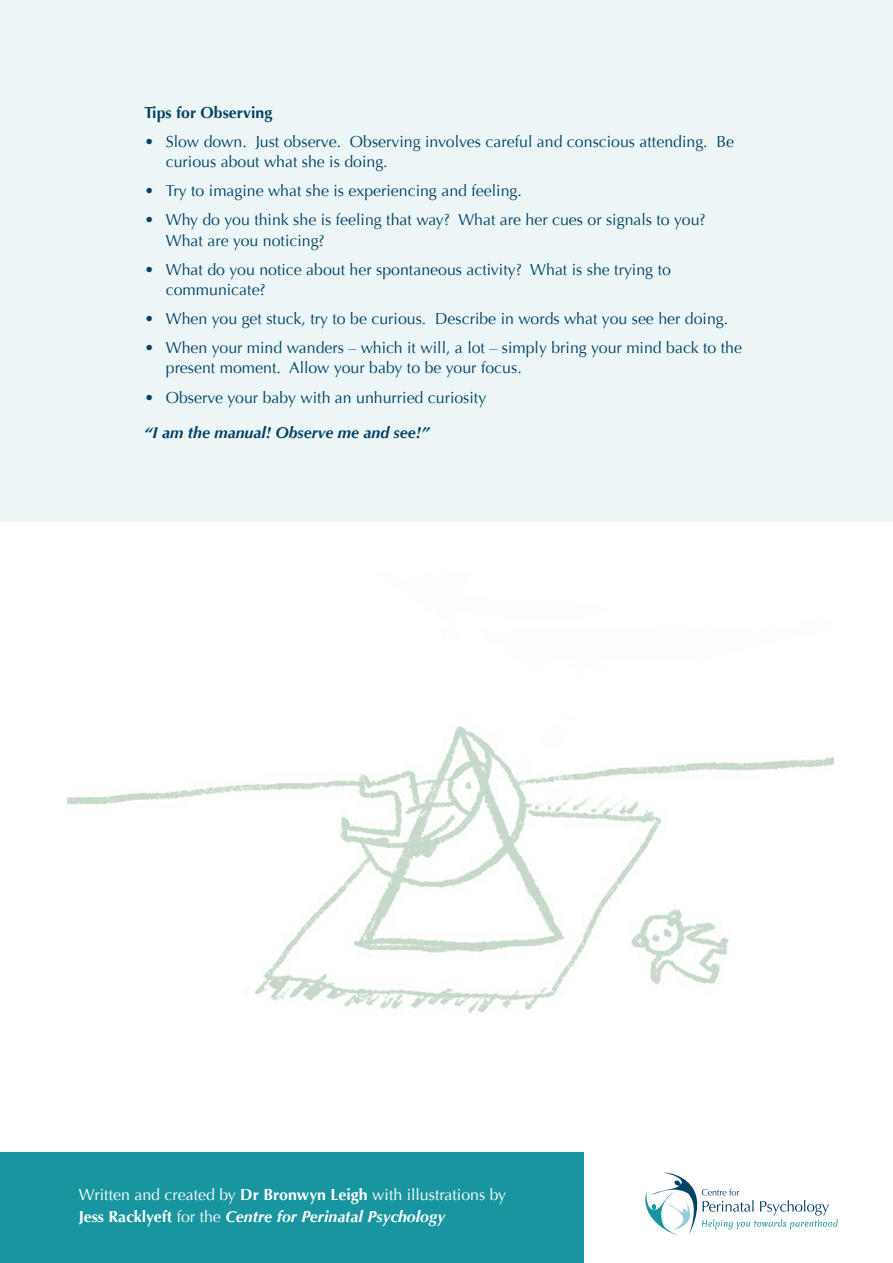
<style>
.page{position:relative;width:893px;height:1263px;background:#fff}
.page>*{position:absolute;margin:0;border:0;box-sizing:border-box;transform-origin:0 0}
.t1{font:15.9px/20.4px "Optima";color:#034165}
.t2{font:15.9px/21.8px "Optima";color:#fff}
.t3{font:italic 700 15.9px "Optima";color:#034165}
.t4{font:700 15.9px "Optima";color:#034165}
.s1{font-weight:700}
.s2{font-weight:700;font-style:italic}
</style>
<div class="page">
<div style="left:0;top:0;width:893px;height:522px;background:#edf6f7"></div>
<div style="left:0;top:1152px;width:584px;height:111px;background:#1995a0"></div>
<svg style="left:645px;top:1172px;width:193px;height:64px"></svg>
<img style="left:68px;top:726px;width:765px;height:288px">
<p class="t4" style="left:145px;top:106px;width:129px">Tips for Observing</p>
<p class="t1" style="left:166px;top:133px;width:570px;text-indent:-21px">• Slow down. Just observe. Observing involves careful and conscious attending. Be curious about what she is doing.</p>
<p class="t1" style="left:145px;top:182px;width:379px">• Try to imagine what she is experiencing and feeling.</p>
<p class="t1" style="left:166px;top:211px;width:541px;text-indent:-21px">• Why do you think she is feeling that way? What are her cues or signals to you?<br>What are you noticing?</p>
<p class="t1" style="left:166px;top:260px;width:507px;text-indent:-21px">• What do you notice about her spontaneous activity? What is she trying to communicate?</p>
<p class="t1" style="left:145px;top:310px;width:585px">• When you get stuck, try to be curious. Describe in words what you see her doing.</p>
<p class="t1" style="left:166px;top:339px;width:578px;text-indent:-21px">• When your mind wanders – which it will, a lot – simply bring your mind back to the present moment. Allow your baby to be your focus.</p>
<p class="t1" style="left:145px;top:389px;width:343px">• Observe your baby with an unhurried curiosity</p>
<p class="t3" style="left:145px;top:426px;width:286px">“I am the manual! Observe me and see!”</p>
<p class="t2" style="left:79px;top:1185px;width:429px">Written and created by <span class="s1">Dr Bronwyn Leigh</span> with illustrations by<br><span class="s1">Jess Racklyeft</span> for the <span class="s2">Centre for Perinatal Psychology</span></p>
</div>
